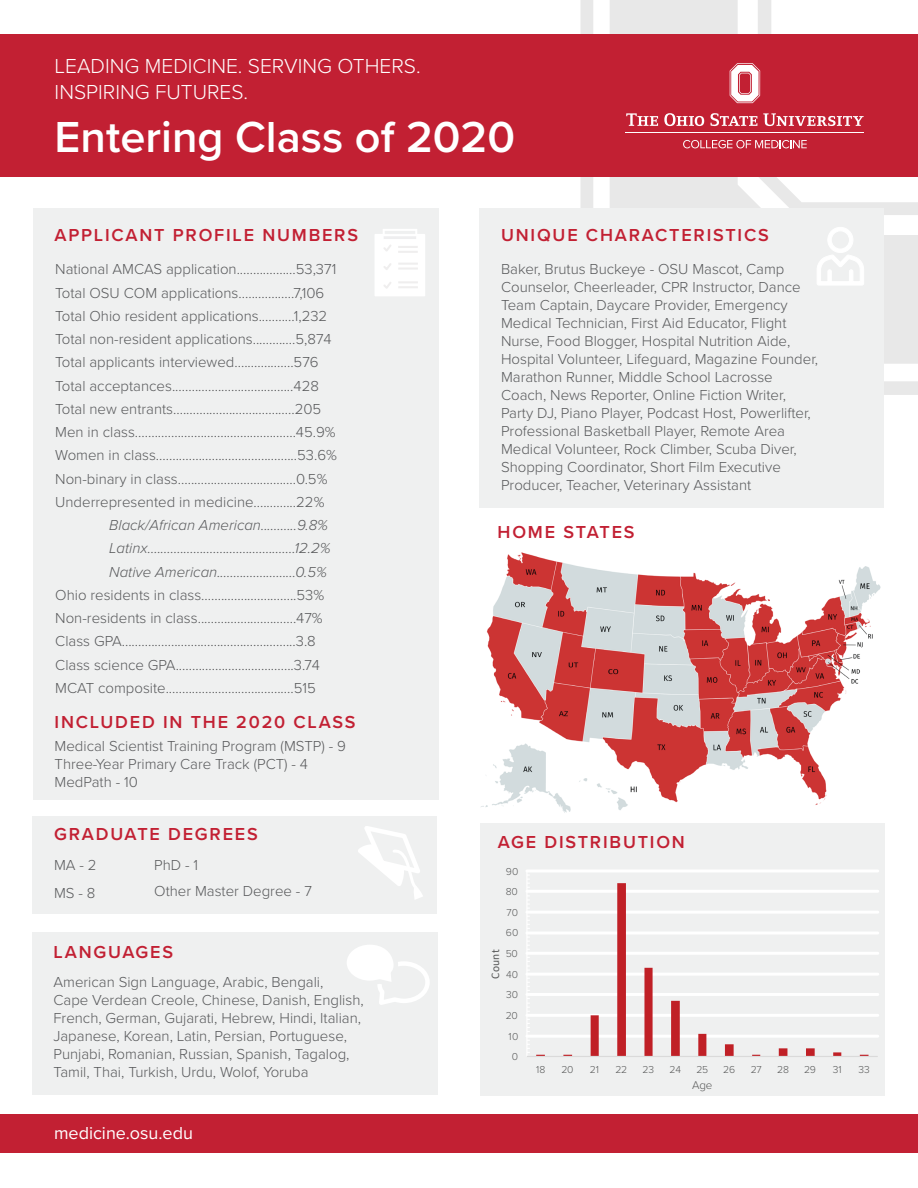
<style>
.page{position:relative;width:918px;height:1188px;background:#fff}
.page>*{position:absolute;margin:0;border:0;box-sizing:border-box;transform-origin:0 0}
.t1{font:600 45px "Proxima Nova";color:#fff}
.t2{font:300 21px "Proxima Nova";color:#fff}
.t3{font:600 18px "Proxima Nova";letter-spacing:.1em;color:#c22033}
.t4{font:18px "Proxima Nova";color:#fff}
.t5{font:300 15px/18px "Proxima Nova";color:#58595b}
.t6{font:italic 300 15px "Proxima Nova";color:#58595b}
.t7{font:11.55px "Calibri";letter-spacing:.025em;color:#595a5a}
.t8{font:300 11.55px "Proxima Nova";color:#595a5a}
.t9{font:300 10.5px "Proxima Nova";letter-spacing:-.025em;color:#595a5a}
</style>
<div class="page">
<svg style="left:580px;top:0;width:338px;height:395px;fill:#e8e8e8"></svg>
<div style="left:480px;top:208px;width:404px;height:300px;background:#eff0f0"></div>
<div style="left:33px;top:208px;width:406px;height:591px;background:#eff0f0"></div>
<div style="left:0;top:35px;width:918px;height:142px;background:#c22033"></div>
<div style="left:0;top:1115px;width:918px;height:38px;background:#c22033"></div>
<svg style="left:817px;top:227px;width:47px;height:58px"></svg>
<svg style="left:626px;top:113px;width:32px;height:13px"></svg>
<svg style="left:664px;top:0;width:254px;height:215px"></svg>
<hr style="left:626px;top:133px;width:238px;height:1px;background:#fff">
<img style="left:481px;top:552px;width:400px;height:261px">
<div style="left:32px;top:932px;width:406px;height:162px;background:#eff0f0"></div>
<svg style="left:347px;top:945px;width:83px;height:60px"></svg>
<div style="left:375px;top:234px;width:50px;height:62px;background:#fff"></div>
<svg style="left:384px;top:263px;width:7px;height:7px"></svg>
<svg style="left:382px;top:229px;width:36px;height:22px"></svg>
<hr style="left:398px;top:251px;width:20px;height:2px;background:#efeeee">
<hr style="left:398px;top:246px;width:20px;height:2px;background:#efeeee">
<svg style="left:384px;top:282px;width:7px;height:7px"></svg>
<hr style="left:398px;top:268px;width:20px;height:2px;background:#efeeee">
<hr style="left:398px;top:263px;width:20px;height:2px;background:#efeeee">
<hr style="left:398px;top:286px;width:20px;height:2px;background:#efeeee">
<hr style="left:398px;top:281px;width:20px;height:2px;background:#efeeee">
<div style="left:32px;top:816px;width:405px;height:97px;background:#eff0f0"></div>
<svg style="left:358px;top:826px;width:65px;height:73px"></svg>
<div style="left:480px;top:823px;width:405px;height:272px;background:#eff0f0"></div>
<hr style="left:527px;top:1035px;width:351px;height:3px;background:#fff">
<hr style="left:527px;top:1014px;width:351px;height:3px;background:#fff">
<hr style="left:527px;top:993px;width:351px;height:3px;background:#fff">
<hr style="left:527px;top:973px;width:351px;height:3px;background:#fff">
<hr style="left:527px;top:952px;width:351px;height:3px;background:#fff">
<hr style="left:527px;top:932px;width:351px;height:3px;background:#fff">
<hr style="left:527px;top:911px;width:351px;height:3px;background:#fff">
<hr style="left:527px;top:890px;width:351px;height:3px;background:#fff">
<hr style="left:527px;top:869px;width:351px;height:3px;background:#fff">
<svg style="left:536px;top:883px;width:333px;height:173px"></svg>
<hr style="left:526px;top:871px;width:2px;height:185px;background:#fff">
<svg style="left:527px;top:883px;width:3px;height:173px"></svg>
<hr style="left:527px;top:1056px;width:351px;height:1px;background:#dadada">
<p class="t2" style="left:55px;top:51px;width:368px">LEADING MEDICINE. SERVING OTHERS.</p>
<p class="t2" style="left:55px;top:76px;width:195px">INSPIRING FUTURES.</p>
<p class="t1" style="left:55px;top:103px;width:462px">Entering Class of 2020</p>
<p class="t3" style="left:55px;top:222px;width:305px">APPLICANT PROFILE NUMBERS</p>
<p class="t5" style="left:55px;top:259px;width:283px">National AMCAS application..................53,371</p>
<p class="t5" style="left:55px;top:283px;width:270px">Total OSU COM applications.................7,106</p>
<p class="t5" style="left:55px;top:306px;width:274px">Total Ohio resident applications...........1,232</p>
<p class="t5" style="left:55px;top:329px;width:278px">Total non-resident applications.............5,874</p>
<p class="t5" style="left:55px;top:352px;width:265px">Total applicants interviewed..................576</p>
<p class="t5" style="left:55px;top:376px;width:265px">Total acceptances.....................................428</p>
<p class="t5" style="left:55px;top:399px;width:268px">Total new entrants.....................................205</p>
<p class="t5" style="left:55px;top:422px;width:282px">Men in class.................................................45.9%</p>
<p class="t5" style="left:55px;top:445px;width:283px">Women in class...........................................53.6%</p>
<p class="t5" style="left:55px;top:469px;width:274px">Non-binary in class....................................0.5%</p>
<p class="t5" style="left:55px;top:492px;width:271px">Underrepresented in medicine.............22%</p>
<p class="t6" style="left:109px;top:514px;width:220px">Black/African American...........9.8%</p>
<p class="t6" style="left:109px;top:537px;width:223px">Latinx.............................................12.2%</p>
<p class="t6" style="left:109px;top:560px;width:219px">Native American........................0.5%</p>
<p class="t5" style="left:55px;top:585px;width:270px">Ohio residents in class.............................53%</p>
<p class="t5" style="left:55px;top:608px;width:269px">Non-residents in class..............................47%</p>
<p class="t5" style="left:55px;top:631px;width:262px">Class GPA.....................................................3.8</p>
<p class="t5" style="left:55px;top:655px;width:266px">Class science GPA....................................3.74</p>
<p class="t5" style="left:55px;top:678px;width:262px">MCAT composite.......................................515</p>
<p class="t3" style="left:55px;top:708px;width:303px">INCLUDED IN THE 2020 CLASS</p>
<p class="t5" style="left:55px;top:736px;width:293px">Medical Scientist Training Program (MSTP) - 9<br>Three-Year Primary Care Track (PCT) - 4<br>MedPath - 10</p>
<p class="t3" style="left:54px;top:821px;width:205px">GRADUATE DEGREES</p>
<p class="t5" style="left:54px;top:855px;width:44px">MA - 2</p>
<p class="t5" style="left:54px;top:883px;width:43px">MS - 8</p>
<p class="t5" style="left:154px;top:855px;width:45px">PhD - 1</p>
<p class="t5" style="left:154px;top:881px;width:159px">Other Master Degree - 7</p>
<p class="t3" style="left:54px;top:939px;width:121px">LANGUAGES</p>
<p class="t5" style="left:53px;top:972px;width:312px">American Sign Language, Arabic, Bengali,<br>Cape Verdean Creole, Chinese, Danish, English, French, German, Gujarati, Hebrew, Hindi, Italian, Japanese, Korean, Latin, Persian, Portuguese, Punjabi, Romanian, Russian, Spanish, Tagalog, Tamil, Thai, Turkish, Urdu, Wolof, Yoruba</p>
<p class="t4" style="left:54px;top:1120px;width:140px">medicine.osu.edu</p>
<p class="t3" style="left:501px;top:222px;width:269px">UNIQUE CHARACTERISTICS</p>
<p class="t5" style="left:501px;top:259px;width:319px">Baker, Brutus Buckeye - OSU Mascot, Camp Counselor, Cheerleader, CPR Instructor, Dance Team Captain, Daycare Provider, Emergency Medical Technician, First Aid Educator, Flight Nurse, Food Blogger, Hospital Nutrition Aide, Hospital Volunteer, Lifeguard, Magazine Founder, Marathon Runner, Middle School Lacrosse Coach, News Reporter, Online Fiction Writer, Party DJ, Piano Player, Podcast Host, Powerlifter, Professional Basketball Player, Remote Area Medical Volunteer, Rock Climber, Scuba Diver, Shopping Coordinator, Short Film Executive Producer, Teacher, Veterinary Assistant</p>
<p class="t3" style="left:498px;top:519px;width:138px">HOME STATES</p>
<p class="t3" style="left:498px;top:829px;width:189px">AGE DISTRIBUTION</p>
<p class="t9" style="left:506px;top:863px;width:14px">90</p>
<p class="t9" style="left:506px;top:884px;width:14px">80</p>
<p class="t9" style="left:507px;top:904px;width:13px">70</p>
<p class="t9" style="left:506px;top:925px;width:14px">60</p>
<p class="t7" style="left:487px;top:979px;width:31px;rotate:-90deg">Count</p>
<p class="t9" style="left:506px;top:946px;width:14px">50</p>
<p class="t9" style="left:506px;top:966px;width:14px">40</p>
<p class="t9" style="left:506px;top:987px;width:14px">30</p>
<p class="t9" style="left:506px;top:1008px;width:14px">20</p>
<p class="t9" style="left:509px;top:1028px;width:11px">10</p>
<p class="t9" style="left:512px;top:1049px;width:8px">0</p>
<p class="t9" style="left:536px;top:1061px;width:11px">18</p>
<p class="t9" style="left:561px;top:1061px;width:14px">20</p>
<p class="t9" style="left:590px;top:1061px;width:11px">21</p>
<p class="t9" style="left:615px;top:1061px;width:13px">22</p>
<p class="t9" style="left:643px;top:1061px;width:13px">23</p>
<p class="t9" style="left:670px;top:1061px;width:13px">24</p>
<p class="t9" style="left:696px;top:1061px;width:13px">25</p>
<p class="t9" style="left:723px;top:1061px;width:13px">26</p>
<p class="t9" style="left:751px;top:1061px;width:13px">27</p>
<p class="t9" style="left:777px;top:1061px;width:13px">28</p>
<p class="t9" style="left:804px;top:1061px;width:13px">29</p>
<p class="t9" style="left:833px;top:1061px;width:11px">31</p>
<p class="t9" style="left:858px;top:1061px;width:13px">33</p>
<p class="t8" style="left:692px;top:1076px;width:22px">Age</p>
</div>
